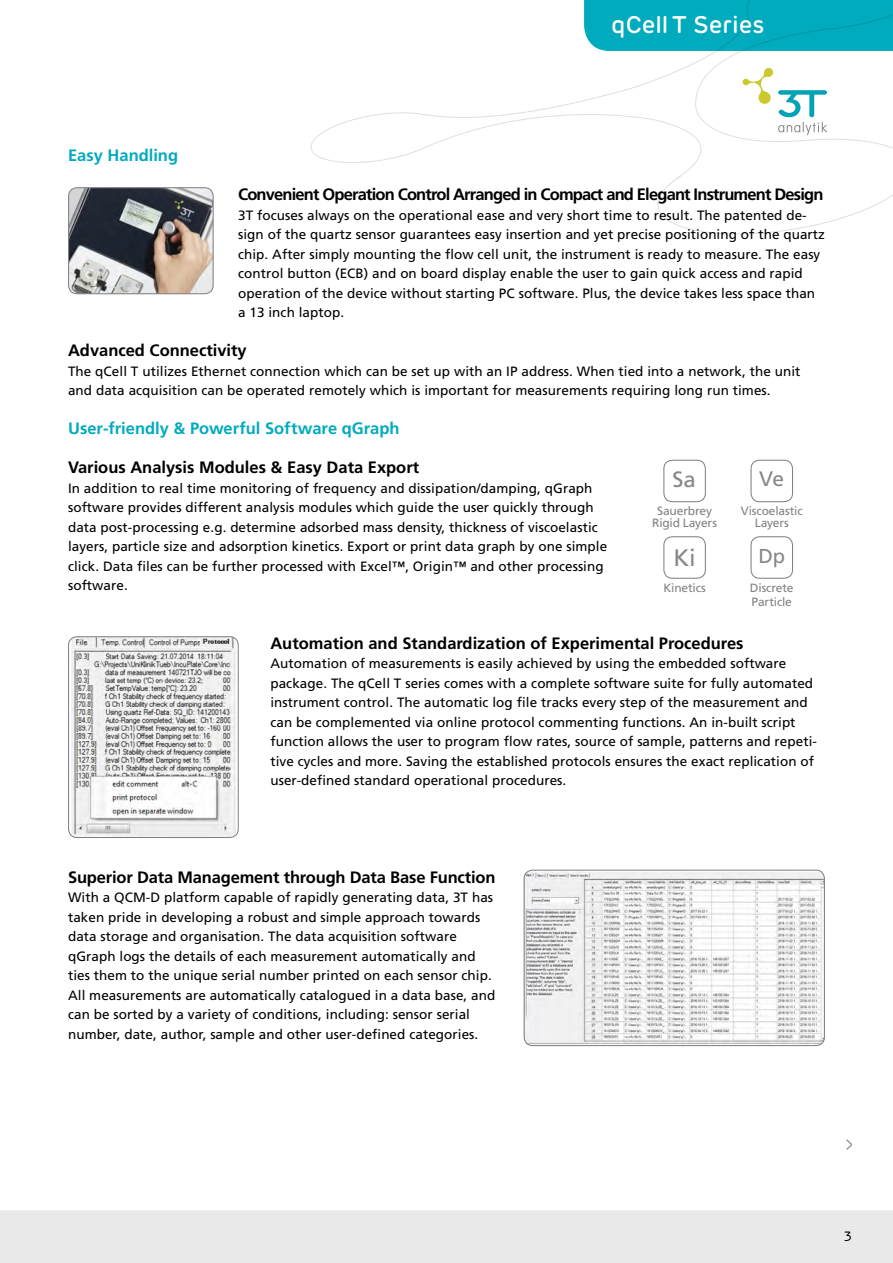
<style>
.page{position:relative;width:893px;height:1263px;background:#fff}
.page>*{position:absolute;margin:0;border:0;box-sizing:border-box;transform-origin:0 0}
.t1{font:200 30px "Rubrik";color:#808285}
.t2{font:500 24px "Rubrik";color:#fff}
.t3{font:23.85px "Frutiger LT Std";color:#878787}
.t4{font:22.2px "Frutiger LT Std";color:#878787}
.t5{font:20.85px "Frutiger LT Std";color:#878787}
.t6{font:20.1px "Frutiger LT Std";color:#878787}
.t7{font:700 16.5px "Frutiger LT Std";letter-spacing:-.01em;color:#000}
.t8{font:700 16.5px "Frutiger LT Std";letter-spacing:-.05em;color:#000}
.t9{font:700 16.5px "Frutiger LT Std";color:#00abbd}
.t10{font:13.5px/19.5px "Frutiger LT Std";letter-spacing:.005em;color:#000}
.t11{font:13.5px "Rubrik";color:#000}
.t12{font:12px/12px "Frutiger LT Std";letter-spacing:-.015em;color:#808285;text-align:center}
</style>
<div class="page">
<div style="left:0;top:1210px;width:893px;height:53px;background:#e9e9ea"></div>
<svg style="left:310px;top:0;width:583px;height:235px"></svg>
<svg style="left:743px;top:68px;width:84px;height:67px"></svg>
<img style="left:69px;top:188px;width:144px;height:106px">
<div style="left:68px;top:187px;width:146px;height:107px;border:1px solid #808285;border-radius:9px"></div>
<div style="left:663px;top:460px;width:43px;height:42px;border:1px solid #808285;border-radius:9px"></div>
<div style="left:750px;top:460px;width:43px;height:42px;border:1px solid #808285;border-radius:9px"></div>
<div style="left:663px;top:536px;width:43px;height:43px;border:1px solid #808285;border-radius:9px"></div>
<div style="left:750px;top:536px;width:43px;height:43px;border:1px solid #808285;border-radius:9px"></div>
<img style="left:71px;top:637px;width:165px;height:200px">
<div style="left:68px;top:636px;width:171px;height:202px;border:1px solid #808285;border-radius:9px"></div>
<img style="left:524px;top:872px;width:300px;height:172px">
<div style="left:524px;top:870px;width:301px;height:176px;border:1px solid #808285;border-radius:9px"></div>
<h2 class="t2" style="left:611px;top:10px;width:154px">qCell T Series</h2>
<p class="t9" style="left:68px;top:146px;width:112px">Easy Handling</p>
<p class="t8" style="left:238px;top:185px;width:587px">Convenient Operation Control Arranged in Compact and Elegant Instrument Design</p>
<p class="t10" style="left:238px;top:205px;width:588px">3T focuses always on the operational ease and very short time to result. The patented de&shy;sign of the quartz sensor guarantees easy insertion and yet precise positioning of the quartz chip. After simply mounting the flow cell unit, the instrument is ready to measure. The easy control button (ECB) and on board display enable the user to gain quick access and rapid operation of the device without starting PC software. Plus, the device takes less space than a 13 inch laptop.</p>
<p class="t7" style="left:68px;top:341px;width:180px">Advanced Connectivity</p>
<p class="t10" style="left:68px;top:361px;width:734px">The qCell T utilizes Ethernet connection which can be set up with an IP address. When tied into a network, the unit and data acquisition can be operated remotely which is important for measurements requiring long run times.</p>
<p class="t9" style="left:68px;top:419px;width:333px">User-friendly &amp; Powerful Software qGraph</p>
<p class="t7" style="left:68px;top:458px;width:353px">Various Analysis Modules &amp; Easy Data Export</p>
<p class="t10" style="left:68px;top:478px;width:541px">In addition to real time monitoring of frequency and dissipation/damping, qGraph software provides different analysis modules which guide the user quickly through data post-processing e.g. determine adsorbed mass density, thickness of viscoelastic layers, particle size and adsorption kinetics. Export or print data graph by one simple click. Data files can be further processed with Excel™, Origin™ and other processing software.</p>
<h3 class="t4" style="left:672px;top:467px;width:25px">Sa</h3>
<h3 class="t5" style="left:759px;top:466px;width:26px">Ve</h3>
<p class="t12" style="left:652px;top:505px;width:66px">Sauerbrey<br>Rigid Layers</p>
<p class="t12" style="left:741px;top:505px;width:63px">Viscoelastic<br>Layers</p>
<h3 class="t3" style="left:673px;top:543px;width:24px">Ki</h3>
<h3 class="t6" style="left:758px;top:544px;width:28px">Dp</h3>
<p class="t12" style="left:663px;top:582px;width:44px">Kinetics</p>
<p class="t12" style="left:750px;top:581px;width:45px;line-height:13.5px;text-align:left">Discrete<br>Particle</p>
<p class="t7" style="left:270px;top:633px;width:475px">Automation and Standardization of Experimental Procedures</p>
<p class="t10" style="left:270px;top:654px;width:548px">Automation of measurements is easily achieved by using the embedded software package. The qCell T series comes with a complete software suite for fully automated instrument control. The automatic log file tracks every step of the measurement and can be complemented via online protocol commenting functions. An in-built script function allows the user to program flow rates, source of sample, patterns and repeti&shy;tive cycles and more. Saving the established protocols ensures the exact replication of user-defined standard operational procedures.</p>
<p class="t7" style="left:68px;top:867px;width:429px">Superior Data Management through Data Base Function</p>
<p class="t10" style="left:68px;top:888px;width:429px">With a QCM-D platform capable of rapidly generating data, 3T has taken pride in developing a robust and simple approach towards data storage and organisation. The data acquisition software qGraph logs the details of each measurement automatically and ties them to the unique serial number printed on each sensor chip.<br>All measurements are automatically catalogued in a data base, and can be sorted by a variety of conditions, including: sensor serial number, date, author, sample and other user-defined categories.</p>
<h1 class="t1" style="left:843px;top:1127px;width:12px">›</h1>
<p class="t11" style="left:844px;top:1228px;width:9px">3</p>
</div>
